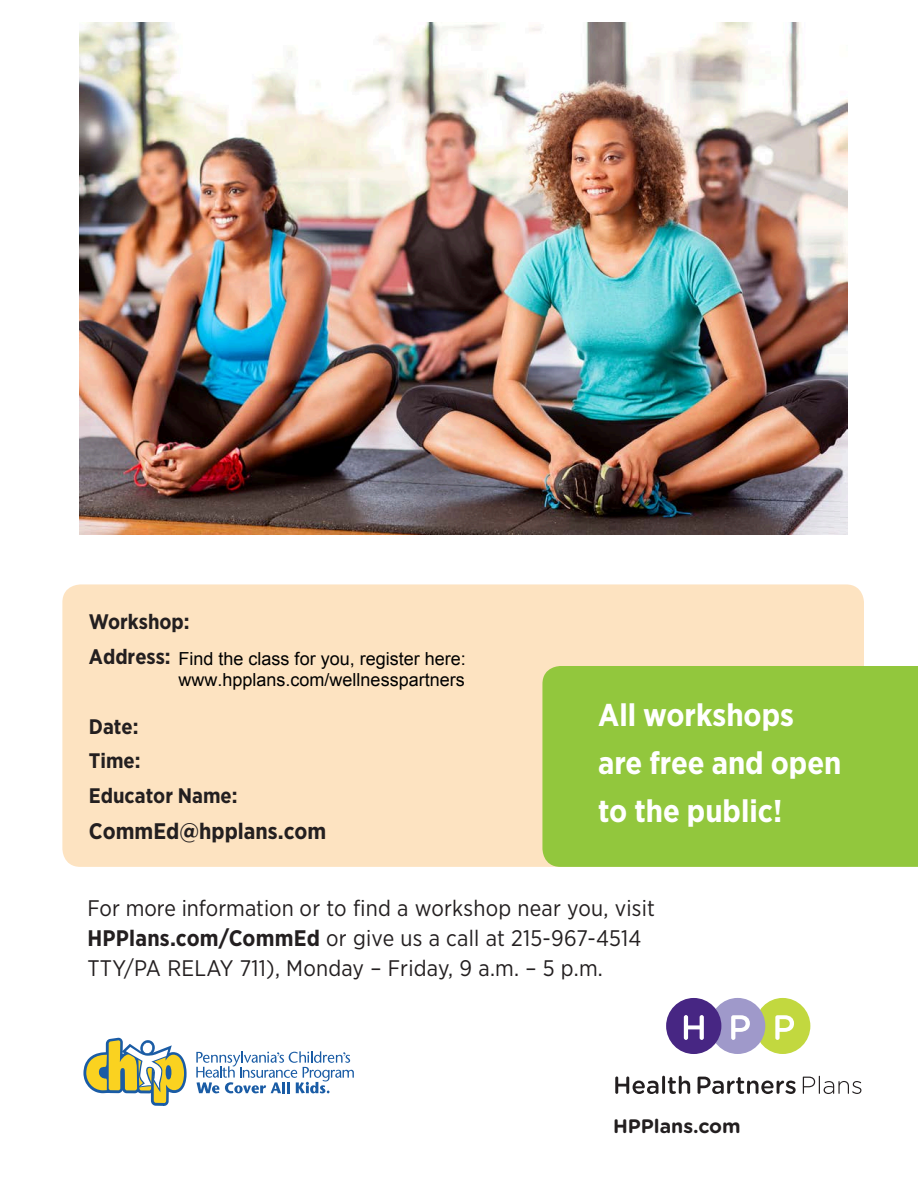
<style>
.page{position:relative;width:918px;height:1188px;background:#fff}
.page>*{position:absolute;margin:0;border:0;box-sizing:border-box;transform-origin:0 0}
.call_outs{font:700 31.5px/48px "Gotham Narrow";color:#fff}
.call_outs-2{font:22.5px/30px "Gotham Narrow";letter-spacing:.01em;color:#231f20}
.body_copy{font:700 22.5px "Gotham Narrow";color:#231f20}
.body_copy-2{font:700 21px/34.7px "Gotham Narrow";color:#231f20}
.t1{font:700 19.5px "Gotham Rounded";color:#231f20}
.t2{font:18px/21.6px "Arial";color:#000}
.s1{font-weight:700}
</style>
<div class="page">
<div style="left:62px;top:584px;width:802px;height:283px;background:#fde3c1;border-radius:18px"></div>
<div style="left:542px;top:666px;width:376px;height:201px;background:#92c73d"></div>
<svg style="left:83px;top:1037px;width:271px;height:69px"></svg>
<svg style="left:615px;top:1076px;width:43px;height:18px"></svg>
<hr style="left:662px;top:1076px;width:3px;height:18px;background:#231f20">
<svg style="left:668px;top:1076px;width:22px;height:18px"></svg>
<svg style="left:698px;top:1077px;width:98px;height:17px"></svg>
<svg style="left:803px;top:1076px;width:58px;height:18px"></svg>
<svg style="left:666px;top:998px;width:144px;height:56px"></svg>
<img style="left:80px;top:22px;width:768px;height:512px">
<p class="body_copy-2" style="left:89px;top:604px;width:102px">Workshop:<br>Address:</p>
<p class="t2" style="left:179px;top:648px;width:289px">Find the class for you, register here: www.hpplans.com/wellnesspartners</p>
<p class="body_copy-2" style="left:89px;top:709px;width:150px">Date:<br>Time:<br>Educator Name:</p>
<p class="body_copy" style="left:89px;top:817px;width:239px">CommEd@hpplans.com</p>
<p class="call_outs" style="left:598px;top:691px;width:245px">All workshops are free and open to the public!</p>
<p class="call_outs-2" style="left:87px;top:893px;width:569px">For more information or to find a workshop near you, visit<br><span class="s1">HPPlans.com/CommEd</span> or give us a call at 215-967-4514<br>TTY/PA RELAY 711), Monday – Friday, 9 a.m. – 5 p.m.</p>
<p class="t1" style="left:613px;top:1112px;width:129px">HPPlans.com</p>
</div>
